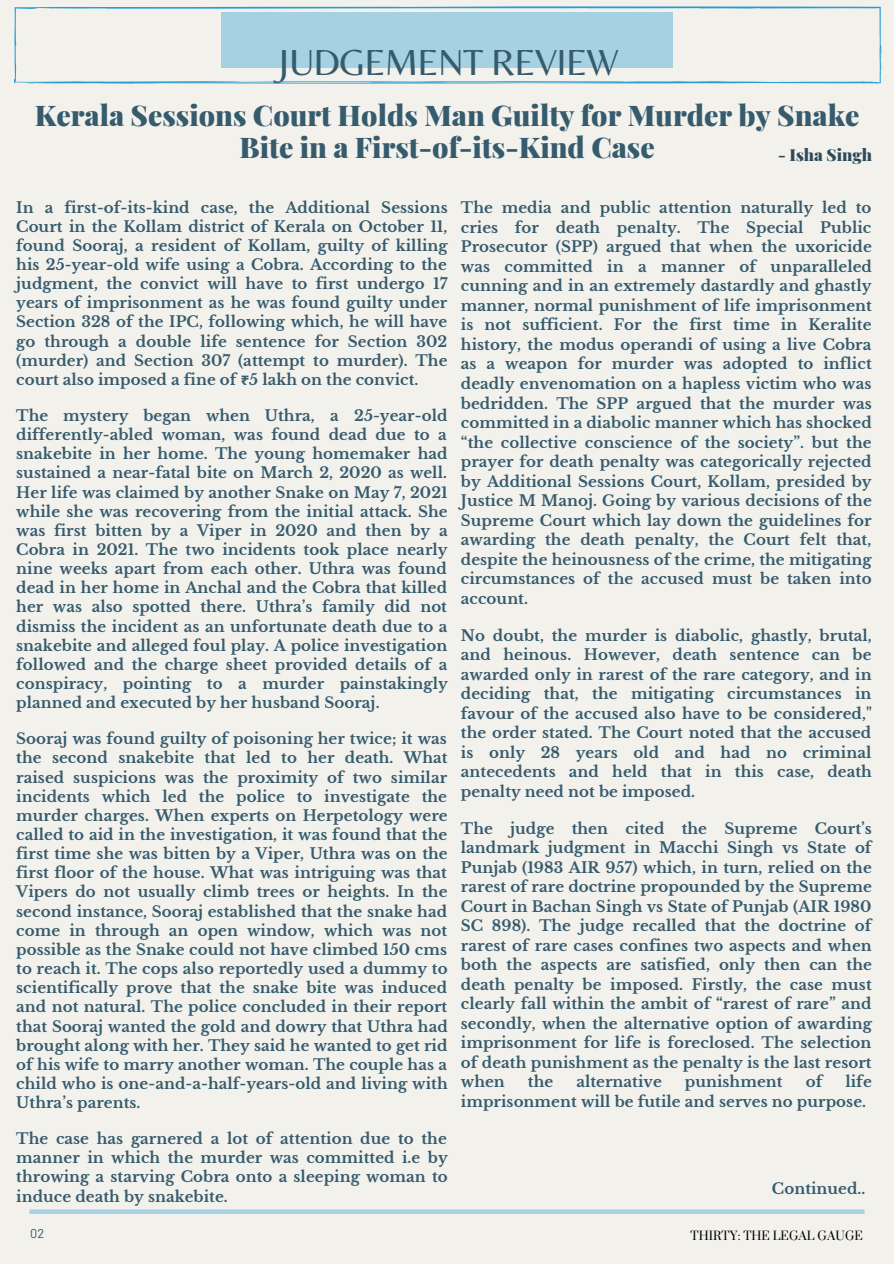
<style>
.page{position:relative;width:894px;height:1264px;background:#fff}
.page>*{position:absolute;margin:0;border:0;box-sizing:border-box;transform-origin:0 0}
.t1{font:37.65px "Belleza";letter-spacing:-.02em;color:#365b6d}
.t2{font:900 28.5px/32.7px "Playfair Display";color:#365b6d;text-align:center}
.t3{font:900 16.5px "Playfair Display";color:#2c4a59}
.t4{font:700 15px/19.2px "Libre Baskerville";letter-spacing:.005em;color:#365b6d;text-align:justify}
.t5{font:14.7px "Suranna";letter-spacing:.005em;color:#000}
.t6{font:12.75px "Barlow";color:#365b6d}
.s1{font-family:"Noto Sans Gurmukhi"}
</style>
<div class="page">
<div style="left:0;top:0;width:893px;height:1263px;background:#f2f1ec"></div>
<svg style="left:29px;top:1209px;width:835px;height:4px;background:#add4e3"></svg>
<svg style="left:14px;top:6px;width:867px;height:78px"></svg>
<p class="t1" style="left:275px;top:40px;width:345px">JUDGEMENT REVIEW</p>
<p class="t2" style="left:35px;top:98px;width:825px">Kerala Sessions Court Holds Man Guilty for Murder by Snake<br>Bite in a First-of-its-Kind Case</p>
<p class="t3" style="left:777px;top:143px;width:96px">- Isha Singh</p>
<p class="t4" style="left:16px;top:198px;width:433px">In a first-of-its-kind case, the Additional Sessions Court in the Kollam district of Kerala on October 11, found Sooraj, a resident of Kollam, guilty of killing his 25-year-old wife using a Cobra. According to the judgment, the convict will have to first undergo 17 years of imprisonment as he was found guilty under Section 328 of the IPC, following which, he will have go through a double life sentence for Section 302 (murder) and Section 307 (attempt to murder). The court also imposed a fine of <span class="s1">₹</span>5 lakh on the convict.</p>
<p class="t4" style="left:16px;top:406px;width:433px">The mystery began when Uthra, a 25-year-old differently-abled woman, was found dead due to a snakebite in her home. The young homemaker had sustained a near-fatal bite on March 2, 2020 as well.<br>Her life was claimed by another Snake on May 7, 2021 while she was recovering from the initial attack. She was first bitten by a Viper in 2020 and then by a Cobra in 2021. The two incidents took place nearly nine weeks apart from each other. Uthra was found dead in her home in Anchal and the Cobra that killed her was also spotted there. Uthra’s family did not dismiss the incident as an unfortunate death due to a snakebite and alleged foul play. A police investigation followed and the charge sheet provided details of a conspiracy, pointing to a murder painstakingly planned and executed by her husband Sooraj.</p>
<p class="t4" style="left:16px;top:729px;width:433px">Sooraj was found guilty of poisoning her twice; it was the second snakebite that led to her death. What raised suspicions was the proximity of two similar incidents which led the police to investigate the murder charges. When experts on Herpetology were called to aid in the investigation, it was found that the first time she was bitten by a Viper, Uthra was on the first floor of the house. What was intriguing was that Vipers do not usually climb trees or heights. In the second instance, Sooraj established that the snake had come in through an open window, which was not possible as the Snake could not have climbed 150 cms to reach it. The cops also reportedly used a dummy to scientifically prove that the snake bite was induced and not natural. The police concluded in their report that Sooraj wanted the gold and dowry that Uthra had brought along with her. They said he wanted to get rid of his wife to marry another woman. The couple has a child who is one-and-a-half-years-old and living with Uthra’s parents.</p>
<p class="t4" style="left:16px;top:1129px;width:433px">The case has garnered a lot of attention due to the manner in which the murder was committed i.e by throwing a starving Cobra onto a sleeping woman to induce death by snakebite.</p>
<p class="t4" style="left:461px;top:198px;width:412px">The media and public attention naturally led to cries for death penalty. The Special Public Prosecutor (SPP) argued that when the uxoricide was committed in a manner of unparalleled cunning and in an extremely dastardly and ghastly manner, normal punishment of life imprisonment is not sufficient. For the first time in Keralite history, the modus operandi of using a live Cobra as a weapon for murder was adopted to inflict deadly envenomation on a hapless victim who was bedridden. The SPP argued that the murder was committed in a diabolic manner which has shocked “the collective conscience of the society”. but the prayer for death penalty was categorically rejected by Additional Sessions Court, Kollam, presided by Justice M Manoj. Going by various decisions of the Supreme Court which lay down the guidelines for awarding the death penalty, the Court felt that, despite the heinousness of the crime, the mitigating circumstances of the accused must be taken into account.</p>
<p class="t4" style="left:461px;top:625px;width:412px">No doubt, the murder is diabolic, ghastly, brutal, and heinous. However, death sentence can be awarded only in rarest of the rare category, and in deciding that, the mitigating circumstances in favour of the accused also have to be considered," the order stated. The Court noted that the accused is only 28 years old and had no criminal antecedents and held that in this case, death penalty need not be imposed.</p>
<p class="t4" style="left:461px;top:818px;width:412px">The judge then cited the Supreme Court’s landmark judgment in Macchi Singh vs State of Punjab (1983 AIR 957) which, in turn, relied on the rarest of rare doctrine propounded by the Supreme Court in Bachan Singh vs State of Punjab (AIR 1980<br>SC 898). The judge recalled that the doctrine of rarest of rare cases confines two aspects and when both the aspects are satisfied, only then can the death penalty be imposed. Firstly, the case must clearly fall within the ambit of “rarest of rare” and secondly, when the alternative option of awarding imprisonment for life is foreclosed. The selection of death punishment as the penalty is the last resort when</p>
<p class="t4" style="left:461px;top:1072px;width:412px;text-indent:384px">life imprisonment will be futile and serves no purpose.</p>
<p class="t4" style="left:528px;top:1072px;width:27px">the</p>
<p class="t4" style="left:576px;top:1072px;width:87px">alternative</p>
<p class="t4" style="left:684px;top:1072px;width:99px">punishment</p>
<p class="t4" style="left:805px;top:1072px;width:18px">of</p>
<p class="t4" style="left:771px;top:1179px;width:95px">Continued..</p>
<p class="t6" style="left:30px;top:1225px;width:16px">02</p>
<p class="t5" style="left:690px;top:1226px;width:174px">THIRTY: THE LEGAL GAUGE</p>
</div>
